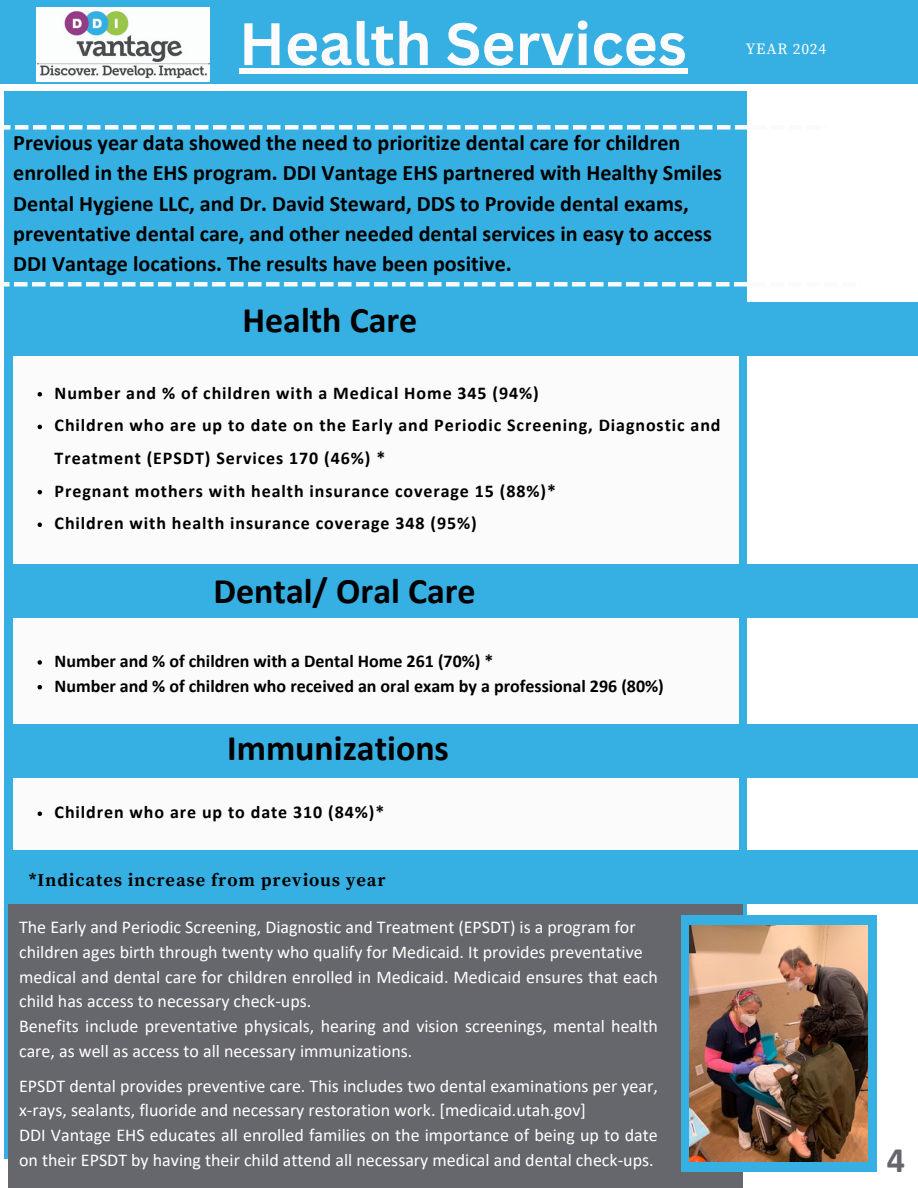
<style>
.page{position:relative;width:918px;height:1188px;background:#fff}
.page>*{position:absolute;margin:0;border:0;box-sizing:border-box;transform-origin:0 0}
.t1{font:700 58.5px "Canva Sans";color:#fafbfa}
.t2{font:700 36px "Calibri";color:#000}
.t3{font:700 36px "Calibri";color:#66666d}
.t4{font:700 22.2px/30.3px "Calibri";color:#000}
.t5{font:18px/24.8px "Calibri";color:#fff}
.t6{font:700 18px/32.7px "Calibri";letter-spacing:.05em;color:#000}
.t7{font:700 18px "Calibri";color:#000}
.t8{font:700 18px "Source Serif Pro";letter-spacing:.05em;color:#000}
.t9{font:15.6px "Source Serif Pro";letter-spacing:.05em;color:#fff}
</style>
<div class="page">
<div style="left:0;top:0;width:918px;height:84px;background:#36afe3"></div>
<img style="left:36px;top:7px;width:174px;height:75px">
<div style="left:5px;top:92px;width:742px;height:1066px;background:#36afe3"></div>
<svg style="left:4px;top:282px;width:743px;height:5px"></svg>
<div style="left:13px;top:302px;width:726px;height:263px;background:#fafbfa"></div>
<div style="left:8px;top:302px;width:910px;height:53px;background:#36afe3"></div>
<div style="left:13px;top:576px;width:725px;height:156px;background:#fafbfa"></div>
<div style="left:5px;top:565px;width:913px;height:53px;background:#36afe3"></div>
<div style="left:13px;top:741px;width:726px;height:123px;background:#fafbfa"></div>
<div style="left:8px;top:725px;width:910px;height:53px;background:#36afe3"></div>
<div style="left:8px;top:904px;width:734px;height:284px;background:#66666d"></div>
<div style="left:681px;top:915px;width:196px;height:257px;background:#36afe3"></div>
<div style="left:239px;top:68px;width:448px;height:6px;background:#fafbfa"></div>
<svg style="left:4px;top:125px;width:743px;height:5px"></svg>
<div style="left:5px;top:850px;width:913px;height:53px;background:#36afe3"></div>
<img style="left:690px;top:925px;width:178px;height:236px">
<svg style="left:38px;top:660px;width:4px;height:5px"></svg>
<svg style="left:38px;top:685px;width:4px;height:4px"></svg>
<svg style="left:38px;top:392px;width:4px;height:5px"></svg>
<svg style="left:38px;top:425px;width:4px;height:4px"></svg>
<svg style="left:38px;top:490px;width:4px;height:4px"></svg>
<svg style="left:38px;top:523px;width:4px;height:4px"></svg>
<svg style="left:38px;top:811px;width:4px;height:5px"></svg>
<p class="t1" style="left:239px;top:3px;width:449px">Health Services</p>
<p class="t9" style="left:746px;top:39px;width:82px">YEAR 2024</p>
<p class="t4" style="left:13px;top:129px;width:710px">Previous year data showed the need to prioritize dental care for children enrolled in the EHS program. DDI Vantage EHS partnered with Healthy Smiles Dental Hygiene LLC, and Dr. David Steward, DDS to Provide dental exams, preventative dental care, and other needed dental services in easy to access DDI Vantage locations. The results have been positive.</p>
<p class="t2" style="left:242px;top:305px;width:176px">Health Care</p>
<p class="t6" style="left:55px;top:378px;width:486px">Number and % of children with a Medical Home 345 (94%)</p>
<p class="t6" style="left:55px;top:411px;width:667px">Children who are up to date on the Early and Periodic Screening, Diagnostic and<br>Treatment (EPSDT) Services 170 (46%) *</p>
<p class="t6" style="left:55px;top:476px;width:503px">Pregnant mothers with health insurance coverage 15 (88%)*</p>
<p class="t6" style="left:55px;top:508px;width:424px">Children with health insurance coverage 348 (95%)</p>
<p class="t2" style="left:214px;top:576px;width:264px">Dental/ Oral Care</p>
<h1 class="t7" style="left:55px;top:653px;width:440px">Number and % of children with a Dental Home 261 (70%) *</h1>
<h2 class="t7" style="left:55px;top:678px;width:611px">Number and % of children who received an oral exam by a professional 296 (80%)</h2>
<p class="t2" style="left:227px;top:733px;width:223px">Immunizations</p>
<h3 class="t6" style="left:55px;top:797px;width:331px">Children who are up to date 310 (84%)*</h3>
<h4 class="t8" style="left:29px;top:869px;width:358px">*Indicates increase from previous year</h4>
<p class="t5" style="left:19px;top:916px;width:640px">The Early and Periodic Screening, Diagnostic and Treatment (EPSDT) is a program for children ages birth through twenty who qualify for Medicaid. It provides preventative medical and dental care for children enrolled in Medicaid. Medicaid ensures that each child has access to necessary check-ups.<br>Benefits include preventative physicals, hearing and vision screenings, mental health care, as well as access to all necessary immunizations.</p>
<h2 class="t5" style="left:19px;top:1075px;width:640px">EPSDT dental provides preventive care. This includes two dental examinations per year, x-rays, sealants, fluoride and necessary restoration work. [medicaid.utah.gov]<br>DDI Vantage EHS educates all enrolled families on the importance of being up to date on their EPSDT by having their child attend all necessary medical and dental check-ups.</h2>
<h2 class="t3" style="left:887px;top:1145px;width:20px">4</h2>
</div>
